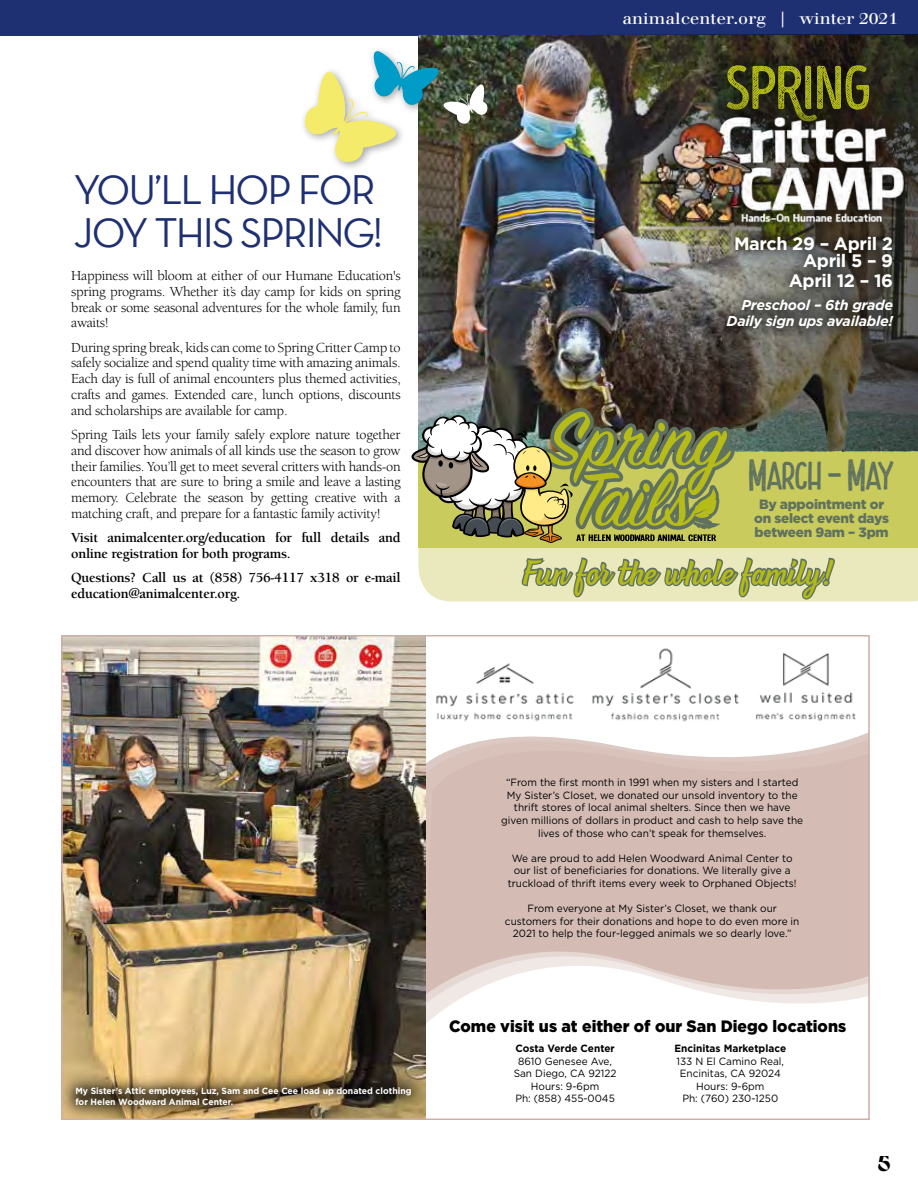
<style>
.page{position:relative;width:918px;height:1188px;background:#fff}
.page>*{position:absolute;margin:0;border:0;box-sizing:border-box;transform-origin:0 0}
.t1{font:61.5px "Intro Head BUC H2 Base";letter-spacing:-.025em;color:#b5bc19}
.t2{font:condensed 44.7px "Drustic Dialy";letter-spacing:-.03em;color:#60725f}
.t3{font:42px/43.2px "Neutra Text Book Alt";letter-spacing:-.05em;color:#1e3071}
.t4{font:33px "Beach Bar";letter-spacing:-.02em;color:#b5bc19}
.t5{font:700 18px/17.5px "Gotham";letter-spacing:-.02em;color:#fff;text-align:right}
.t6{font:800 18px "Pervinca Family";color:#000}
.t7{font:900 16.5px "Gotham";color:#000;scale:.96 1}
.t8{font:15.75px "Justus";color:#fff;scale:1.12 1}
.t9{font:14.25px/15.8px "Berkeley Std";letter-spacing:-.02em;color:#000;text-align:justify}
.t10{font:700 14.25px/15.8px "Berkeley Std";letter-spacing:-.02em;color:#000}
.t11{font:italic 700 14.25px/15.8px "Gotham";letter-spacing:-.02em;color:#fff;text-align:right}
.t12{font:900 13.5px/14px "Gotham";letter-spacing:-.02em;color:#60725f;text-align:center}
.t13{font:10.5px/12.6px "Gotham";color:#000;text-align:center;scale:.96 1}
.t14{font:700 10.5px "Gotham";color:#000;scale:.96 1}
.t15{font:700 9px/10.8px "Gotham";color:#fff;scale:.96 1}
</style>
<div class="page">
<div style="left:0;top:0;width:918px;height:36px;background:#1e3071"></div>
<div style="left:418px;top:548px;width:500px;height:54px;background:#eae9be"></div>
<div style="left:418px;top:441px;width:500px;height:107px;background:#c9cb5c"></div>
<svg style="left:520px;top:556px;width:316px;height:45px"></svg>
<svg style="left:425px;top:731px;width:443px;height:14px"></svg>
<svg style="left:425px;top:745px;width:443px;height:280px;fill:#d4bcb4"></svg>
<img style="left:63px;top:637px;width:362px;height:436px">
<div style="left:61px;top:1073px;width:364px;height:46px;background:#000;opacity:.75"></div>
<img style="left:436px;top:663px;width:138px;height:59px">
<img style="left:592px;top:648px;width:264px;height:74px">
<img style="left:418px;top:36px;width:500px;height:416px">
<img style="left:567px;top:35px;width:351px;height:416px">
<div style="left:706px;top:44px;width:185px;height:99px;background:#000;opacity:.75"></div>
<div style="left:633px;top:95px;width:285px;height:149px;background:#000;opacity:.75"></div>
<img style="left:649px;top:110px;width:256px;height:118px">
<div style="left:713px;top:222px;width:194px;height:120px;background:#000;opacity:.75"></div>
<svg style="left:411px;top:408px;width:324px;height:135px"></svg>
<div style="left:299px;top:67px;width:107px;height:105px;background:#000;opacity:.36"></div>
<svg style="left:304px;top:46px;width:184px;height:118px"></svg>
<h3 class="t3" style="left:73px;top:167px;width:311px">YOU’LL HOP FOR<br>JOY THIS SPRING!</h3>
<p class="t9" style="left:71px;top:268px;width:331px">Happiness will bloom at either of our Humane Education's spring programs. Whether it’s day camp for kids on spring break or some seasonal adventures for the whole family, fun awaits!</p>
<p class="t9" style="left:71px;top:340px;width:331px">During spring break, kids can come to Spring Critter Camp to safely socialize and spend quality time with amazing animals.<br>Each day is full of animal encounters plus themed activities, crafts and games. Extended care, lunch options, discounts and scholarships are available for camp.</p>
<p class="t9" style="left:71px;top:427px;width:331px">Spring Tails lets your family safely explore nature together and discover how animals of all kinds use the season to grow their families. You’ll get to meet several critters with hands-on encounters that are sure to bring a smile and leave a lasting memory. Celebrate the season by getting creative with a matching craft, and prepare for a fantastic family activity!</p>
<p class="t10" style="left:71px;top:530px;width:331px">Visit animalcenter.org/education for full details and online registration for both programs.</p>
<p class="t10" style="left:71px;top:570px;width:331px">Questions? Call us at (858) 756-4117 x318 or e-mail education@animalcenter.org.</p>
<p class="t8" style="left:622px;top:9px;width:248px">animalcenter.org | winter 2021</p>
<h1 class="t1" style="left:725px;top:53px;width:148px">spRing</h1>
<p class="t5" style="left:734px;top:234px;width:161px">March 29 – April 2<br>April 5 – 9</p>
<p class="t5" style="left:789px;top:271px;width:106px">April 12 – 16</p>
<p class="t11" style="left:727px;top:297px;width:168px">Preschool – 6th grade<br>Daily sign ups available!</p>
<h2 class="t2" style="left:748px;top:455px;width:148px">March – May</h2>
<p class="t12" style="left:754px;top:497px;width:136px">By appointment or on select event days between 9am – 3pm</p>
<h3 class="t4" style="left:522px;top:552px;width:312px">Fun for the whole family!</h3>
<p class="t15" style="left:75px;top:1085px;width:352px">My Sister’s Attic employees, Luz, Sam and Cee Cee load up donated clothing for Helen Woodward Animal Center.</p>
<p class="t13" style="left:501px;top:776px;width:316px">“From the first month in 1991 when my sisters and I started My Sister’s Closet, we donated our unsold inventory to the thrift stores of local animal shelters. Since then we have given millions of dollars in product and cash to help save the lives of those who can’t speak for themselves.</p>
<p class="t13" style="left:508px;top:852px;width:302px">We are proud to add Helen Woodward Animal Center to our list of beneficiaries for donations. We literally give a truckload of thrift items every week to Orphaned Objects!</p>
<p class="t13" style="left:505px;top:902px;width:308px">From everyone at My Sister’s Closet, we thank our customers for their donations and hope to do even more in<br>2021 to help the four-legged animals we so dearly love.”</p>
<p class="t7" style="left:449px;top:1016px;width:415px">Come visit us at either of our San Diego locations</p>
<p class="t14" style="left:515px;top:1042px;width:105px">Costa Verde Center</p>
<p class="t13" style="left:514px;top:1055px;width:109px">8610 Genesee Ave,<br>San Diego, CA 92122<br>Hours: 9-6pm<br>Ph: (858) 455-0045</p>
<p class="t14" style="left:674px;top:1042px;width:118px">Encinitas Marketplace</p>
<p class="t13" style="left:677px;top:1055px;width:114px">133 N El Camino Real,<br>Encinitas, CA 92024<br>Hours: 9-6pm<br>Ph: (760) 230-1250</p>
<p class="t6" style="left:878px;top:1155px;width:14px">5</p>
</div>
